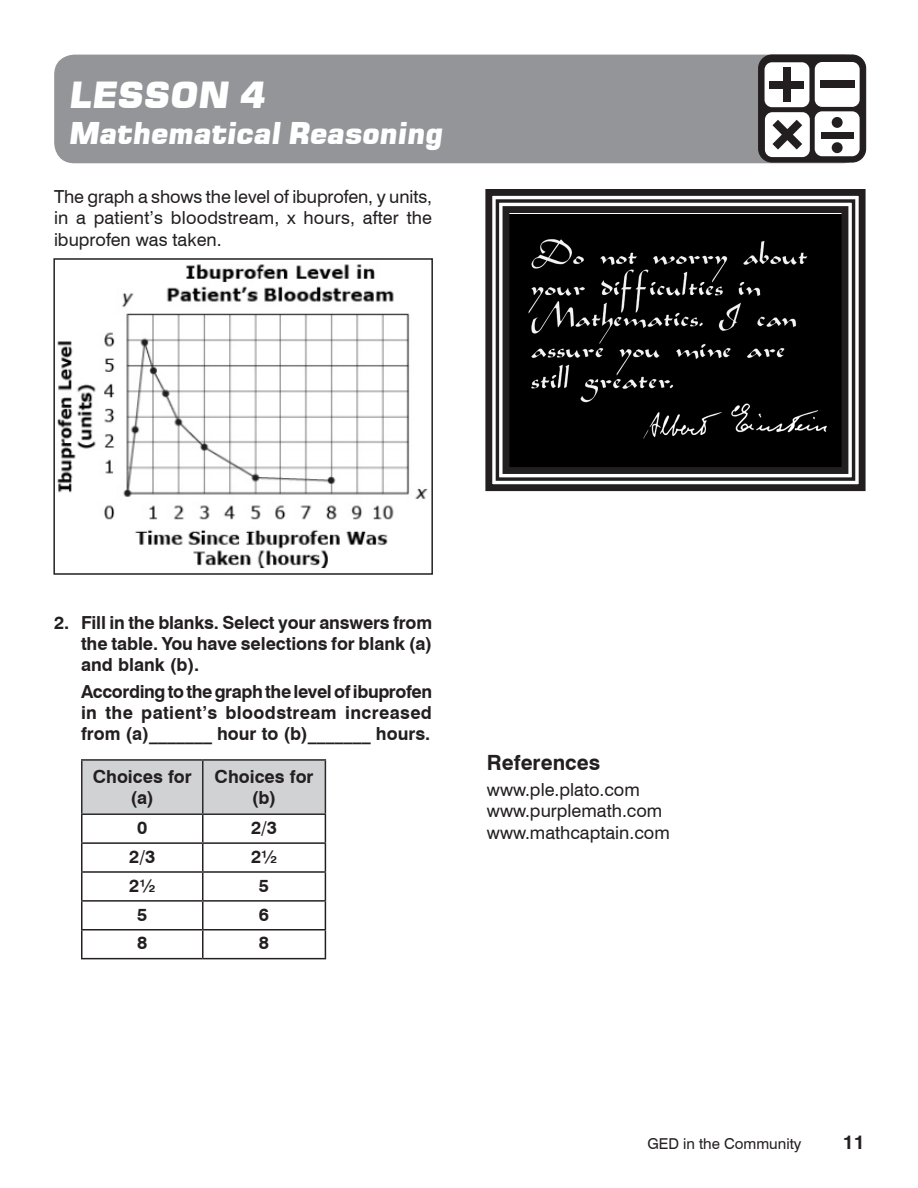
<style>
.page{position:relative;width:918px;height:1188px;background:#fff}
.page>*{position:absolute;margin:0;border:0;box-sizing:border-box;transform-origin:0 0}
.t1{font:italic 36px "Square 721 Blk";color:#fff}
.t2{font:italic 30px "Square 721 Blk";letter-spacing:-.025em;color:#fff}
.subheds-FL-14pt{font:700 21px "Swiss 721 BT";color:#231f20}
.t3{font:700 19.5px "Swiss 721 BT";color:#231f20}
.Numbered_questions{font:700 18px/21px "Swiss 721 BT";color:#231f20;text-align:justify}
.body_text__no_indent{font:18px/21.6px "Swiss 721 BT";color:#231f20;text-align:justify}
.t4{font:15px "Swiss 721 BT";color:#231f20}
</style>
<div class="page">
<div style="left:54px;top:55px;width:810px;height:108px;background:#939598;border-radius:20px"></div>
<div style="left:759px;top:55px;width:107px;height:107px;background:#231f20;border-radius:13px"></div>
<div style="left:758px;top:54px;width:108px;height:109px;border:1px solid #231f20;border-radius:13px"></div>
<div style="left:765px;top:62px;width:44px;height:45px;background:#fff;border-radius:7px"></div>
<div style="left:815px;top:62px;width:45px;height:45px;background:#fff;border-radius:7px"></div>
<div style="left:765px;top:112px;width:45px;height:45px;background:#fff;border-radius:7px"></div>
<div style="left:815px;top:111px;width:45px;height:45px;background:#fff;border-radius:7px"></div>
<div style="left:832px;top:117px;width:11px;height:11px;background:#231f20;border-radius:50%"></div>
<div style="left:832px;top:142px;width:11px;height:11px;background:#231f20;border-radius:50%"></div>
<div style="left:821px;top:132px;width:33px;height:6px;background:#231f20"></div>
<div style="left:820px;top:81px;width:34px;height:7px;background:#231f20"></div>
<div style="left:770px;top:81px;width:34px;height:8px;background:#231f20"></div>
<div style="left:783px;top:68px;width:8px;height:34px;background:#231f20"></div>
<svg style="left:772px;top:120px;width:30px;height:30px"></svg>
<svg style="left:485px;top:189px;width:381px;height:303px;background:#565354"></svg>
<svg style="left:494px;top:198px;width:363px;height:285px"></svg>
<svg style="left:499px;top:203px;width:353px;height:274px;background:#1a1a1a"></svg>
<svg style="left:81px;top:761px;width:245px;height:197px"></svg>
<hr style="left:81px;top:958px;width:122px;height:1px;background:#231f20">
<hr style="left:203px;top:958px;width:123px;height:1px;background:#231f20">
<hr style="left:81px;top:759px;width:122px;height:2px;background:#2b292a">
<hr style="left:81px;top:761px;width:1px;height:52px;background:#2b292a">
<hr style="left:203px;top:759px;width:123px;height:2px;background:#2b292a">
<hr style="left:202px;top:761px;width:2px;height:52px;background:#2b292a">
<hr style="left:325px;top:761px;width:1px;height:52px;background:#2b292a">
<hr style="left:81px;top:813px;width:122px;height:2px;background:#2b292a">
<hr style="left:203px;top:813px;width:123px;height:2px;background:#2b292a">
<img style="left:57px;top:264px;width:371px;height:305px">
<div style="left:53px;top:258px;width:380px;height:317px;border:2px solid #231f20"></div>
<h1 class="t1" style="left:68px;top:73px;width:199px">LESSON 4</h1>
<h2 class="t2" style="left:68px;top:115px;width:376px">Mathematical Reasoning</h2>
<p class="body_text__no_indent" style="left:54px;top:185px;width:380px">The graph a shows the level of ibuprofen, y units, in a patient’s bloodstream, x hours, after the ibuprofen was taken.</p>
<p class="Numbered_questions" style="left:81px;top:612px;width:353px;text-indent:-27px">2. Fill in the blanks. Select your answers from the table. You have selections for blank (a) and blank (b).</p>
<p class="Numbered_questions" style="left:81px;top:681px;width:353px">According to the graph the level of ibuprofen in the patient’s bloodstream increased from (a)_______ hour to (b)_______ hours.</p>
<p class="Numbered_questions" style="left:93px;top:766px;width:100px;text-align:center">Choices for (a)</p>
<p class="Numbered_questions" style="left:215px;top:766px;width:100px;text-align:center">Choices for (b)</p>
<p class="Numbered_questions" style="left:137px;top:817px;width:12px">0</p>
<p class="Numbered_questions" style="left:251px;top:817px;width:28px">2/3</p>
<p class="Numbered_questions" style="left:129px;top:846px;width:28px">2/3</p>
<p class="Numbered_questions" style="left:251px;top:846px;width:28px">2½</p>
<p class="Numbered_questions" style="left:129px;top:875px;width:28px">2½</p>
<p class="Numbered_questions" style="left:259px;top:875px;width:12px">5</p>
<p class="Numbered_questions" style="left:137px;top:904px;width:12px">5</p>
<p class="Numbered_questions" style="left:259px;top:904px;width:12px">6</p>
<p class="Numbered_questions" style="left:137px;top:932px;width:12px">8</p>
<p class="Numbered_questions" style="left:259px;top:932px;width:12px">8</p>
<p class="subheds-FL-14pt" style="left:487px;top:750px;width:115px">References</p>
<p class="body_text__no_indent" style="left:487px;top:778px;width:154px">www.ple.plato.com</p>
<p class="body_text__no_indent" style="left:487px;top:800px;width:177px">www.purplemath.com</p>
<p class="body_text__no_indent" style="left:487px;top:822px;width:184px">www.mathcaptain.com</p>
<p class="t4" style="left:647px;top:1135px;width:156px">GED in the Community</p>
<p class="t3" style="left:843px;top:1131px;width:24px">11</p>
</div>
